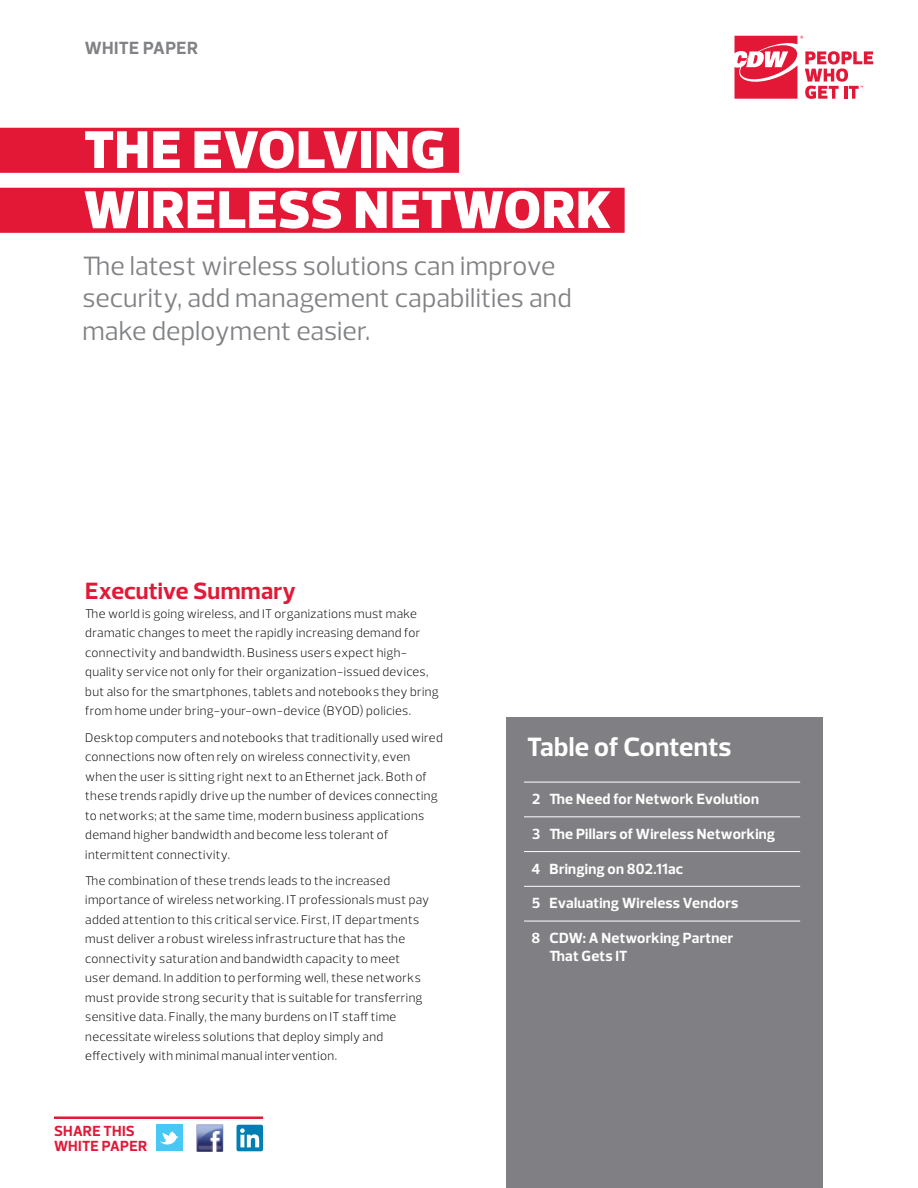
<style>
.page{position:relative;width:918px;height:1188px;background:#fff}
.page>*{position:absolute;margin:0;border:0;box-sizing:border-box;transform-origin:0 0}
.t1{font:900 54px/60px "Prelo";letter-spacing:.02em;color:#fff}
.t2{font:27px/32.4px "Prelo";letter-spacing:.005em;color:#808285}
.t3{font:700 27px "Prelo";letter-spacing:.005em;color:#fff}
.t4{font:700 24px "Prelo";letter-spacing:.005em;color:#e31837}
.t5{font:700 18px "Prelo";letter-spacing:.02em;color:#808285}
.t6{font:700 15px/18px "Prelo";letter-spacing:.015em;color:#fff}
.t7{font:700 15px/15px "Prelo";letter-spacing:.02em;color:#e31837}
.t8{font:300 12.75px/19.5px "Prelo";letter-spacing:.025em;color:#000}
</style>
<div class="page">
<svg style="left:735px;top:36px;width:138px;height:63px"></svg>
<div style="left:506px;top:718px;width:317px;height:470px;background:#807f83"></div>
<hr style="left:524px;top:782px;width:276px;height:1px;background:#fff">
<hr style="left:524px;top:816px;width:276px;height:1px;background:#fff">
<hr style="left:524px;top:851px;width:276px;height:1px;background:#fff">
<hr style="left:524px;top:886px;width:276px;height:1px;background:#fff">
<hr style="left:524px;top:921px;width:276px;height:1px;background:#fff">
<div style="left:0;top:128px;width:459px;height:45px;background:#e31837"></div>
<div style="left:0;top:188px;width:625px;height:45px;background:#e31837"></div>
<div style="left:237px;top:1125px;width:26px;height:26px;background:#0080b2;border-radius:2px"></div>
<svg style="left:240px;top:1128px;width:19px;height:19px"></svg>
<div style="left:156px;top:1125px;width:26px;height:26px;background:#47c8f5"></div>
<svg style="left:160px;top:1131px;width:19px;height:14px"></svg>
<hr style="left:54px;top:1116px;width:209px;height:3px;background:#e31837">
<img style="left:196px;top:1124px;width:28px;height:28px">
<h3 class="t5" style="left:85px;top:37px;width:115px">WHITE PAPER</h3>
<h1 class="t1" style="left:84px;top:120px;width:529px">THE EVOLVING<br>WIRELESS NETWORK</h1>
<h2 class="t2" style="left:82px;top:250px;width:491px">The latest wireless solutions can improve security, add management capabilities and make deployment easier.</h2>
<h3 class="t4" style="left:85px;top:576px;width:212px">Executive Summary</h3>
<p class="t8" style="left:85px;top:604px;width:355px">The world is going wireless, and IT organizations must make dramatic changes to meet the rapidly increasing demand for connectivity and bandwidth. Business users expect high&shy;quality service not only for their organization-issued devices, but also for the smartphones, tablets and notebooks they bring from home under bring-your-own-device (BYOD) policies.</p>
<p class="t8" style="left:85px;top:728px;width:359px">Desktop computers and notebooks that traditionally used wired connections now often rely on wireless connectivity, even when the user is sitting right next to an Ethernet jack. Both of these trends rapidly drive up the number of devices connecting to networks; at the same time, modern business applications demand higher bandwidth and become less tolerant of intermittent connectivity.</p>
<p class="t8" style="left:85px;top:871px;width:345px">The combination of these trends leads to the increased importance of wireless networking. IT professionals must pay added attention to this critical service. First, IT departments must deliver a robust wireless infrastructure that has the connectivity saturation and bandwidth capacity to meet<br>user demand. In addition to performing well, these networks must provide strong security that is suitable for transferring sensitive data. Finally, the many burdens on IT staff time necessitate wireless solutions that deploy simply and effectively with minimal manual intervention.</p>
<p class="t7" style="left:54px;top:1123px;width:95px">SHARE THIS<br>WHITE PAPER</p>
<h2 class="t3" style="left:527px;top:730px;width:206px">Table of Contents</h2>
<p class="t6" style="left:532px;top:790px;width:228px">2 The Need for Network Evolution</p>
<p class="t6" style="left:532px;top:825px;width:245px">3 The Pillars of Wireless Networking</p>
<p class="t6" style="left:532px;top:860px;width:153px">4 Bringing on 802.11ac</p>
<p class="t6" style="left:532px;top:894px;width:208px">5 Evaluating Wireless Vendors</p>
<p class="t6" style="left:550px;top:929px;width:185px;text-indent:-18px">8 CDW: A Networking Partner<br>That Gets IT</p>
</div>
